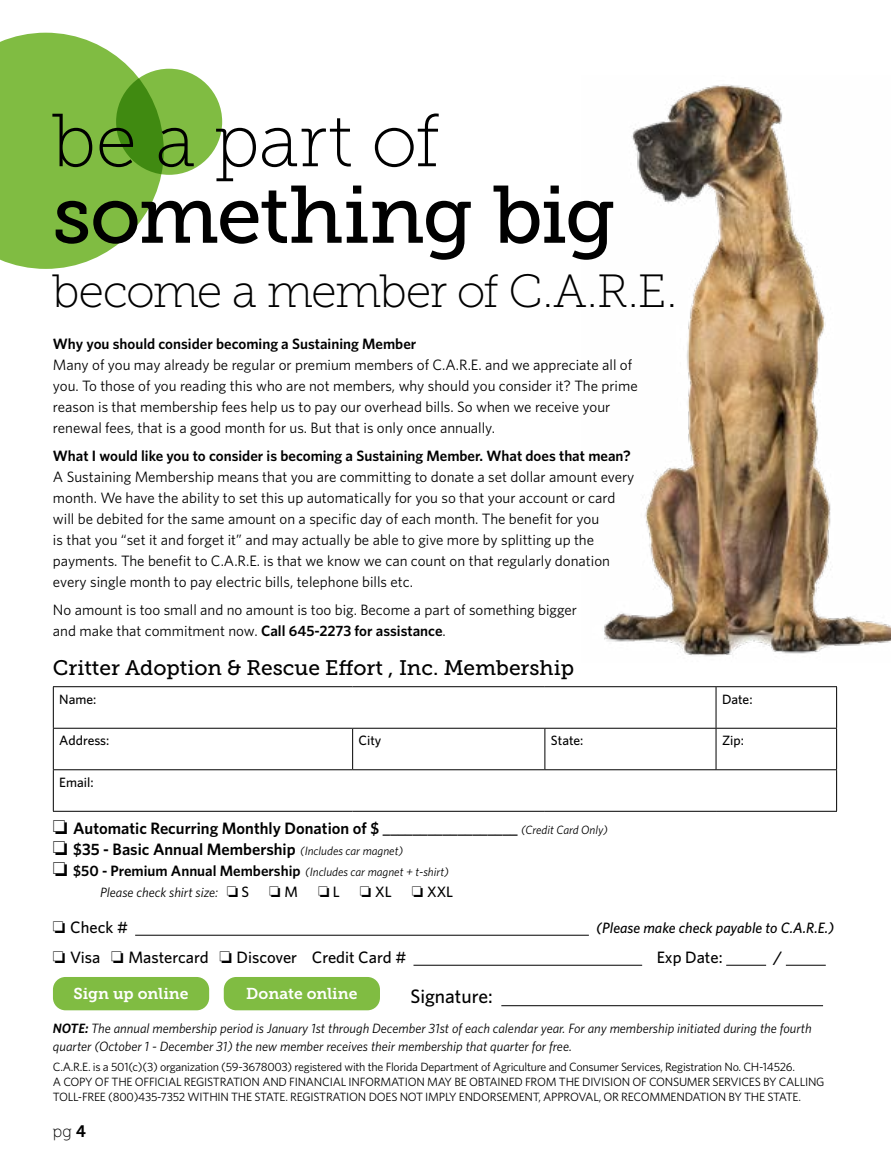
<style>
.page{position:relative;width:891px;height:1162px;background:#fff}
.page>*{position:absolute;margin:0;border:0;box-sizing:border-box;transform-origin:0 0}
.t1{font:81px "Museo Slab 500";letter-spacing:-.025em;color:#000}
.t2{font:75px "Museo Slab 100";letter-spacing:-.01em;color:#000}
.t3{font:46.5px "Museo Slab 100";letter-spacing:-.035em;color:#000}
.t4{font:21px "Museo Slab 500";color:#000}
.t5{font:500 19.5px "Whitney HTF";color:#000}
.t6{font:600 16.5px/21px "Whitney HTF";color:#000}
.t7{font:500 16.5px "Whitney HTF";color:#000}
.t8{font:16.5px "Museo 100";color:#000}
.t9{font:15.75px "Museo Slab 700";color:#fff}
.t10{font:15px/21px "Whitney HTF";color:#000}
.t11{font:600 15px "Whitney HTF";color:#000}
.t12{font:italic 500 15px "Whitney HTF";color:#000}
.t13{font:500 15px "Whitney HTF";color:#000}
.t14{font:italic 13.5px/18px "Whitney HTF";color:#000}
.t15{font:500 13.5px "Whitney HTF";color:#000}
.t16{font:12px/15px "Whitney HTF";letter-spacing:-.02em;color:#000}
.s1{font-weight:600}
.s2{font-weight:400;font-style:italic;font-size:12px}
.s3{font-weight:500;font-style:normal;font-size:15px}
.s4{font-family:"Museo 700"}
</style>
<div class="page">
<svg style="left:0;top:33px;width:162px;height:236px;background:#93c65e"></svg>
<svg style="left:116px;top:69px;width:106px;height:106px;background:#69aa30"></svg>
<hr style="left:53px;top:686px;width:300px;height:1px;background:#000">
<hr style="left:53px;top:687px;width:1px;height:41px;background:#000">
<hr style="left:353px;top:686px;width:192px;height:1px;background:#000">
<hr style="left:545px;top:686px;width:171px;height:1px;background:#000">
<hr style="left:716px;top:686px;width:121px;height:1px;background:#000">
<hr style="left:716px;top:687px;width:1px;height:41px;background:#000">
<hr style="left:836px;top:687px;width:1px;height:41px;background:#000">
<hr style="left:53px;top:728px;width:300px;height:1px;background:#000">
<hr style="left:53px;top:728px;width:1px;height:41px;background:#000">
<hr style="left:353px;top:728px;width:192px;height:1px;background:#000">
<hr style="left:352px;top:728px;width:1px;height:41px;background:#000">
<hr style="left:545px;top:728px;width:171px;height:1px;background:#000">
<hr style="left:545px;top:728px;width:1px;height:41px;background:#000">
<hr style="left:716px;top:728px;width:121px;height:1px;background:#000">
<hr style="left:716px;top:728px;width:1px;height:41px;background:#000">
<hr style="left:836px;top:728px;width:1px;height:41px;background:#000">
<hr style="left:53px;top:769px;width:300px;height:1px;background:#000">
<hr style="left:53px;top:770px;width:1px;height:41px;background:#000">
<hr style="left:353px;top:769px;width:192px;height:1px;background:#000">
<hr style="left:545px;top:769px;width:171px;height:1px;background:#000">
<hr style="left:716px;top:769px;width:121px;height:1px;background:#000">
<hr style="left:836px;top:770px;width:1px;height:41px;background:#000">
<hr style="left:53px;top:811px;width:300px;height:1px;background:#000">
<hr style="left:353px;top:811px;width:192px;height:1px;background:#000">
<hr style="left:545px;top:811px;width:171px;height:1px;background:#000">
<hr style="left:716px;top:811px;width:121px;height:1px;background:#000">
<hr style="left:135px;top:934px;width:454px;height:1px;background:#000">
<hr style="left:414px;top:964px;width:228px;height:1px;background:#000">
<hr style="left:726px;top:964px;width:40px;height:1px;background:#000">
<hr style="left:786px;top:964px;width:40px;height:1px;background:#000">
<hr style="left:501px;top:1005px;width:322px;height:1px;background:#000">
<div style="left:53px;top:977px;width:156px;height:33px;background:#80bc42;border-radius:13px"></div>
<div style="left:224px;top:977px;width:156px;height:33px;background:#80bc42;border-radius:13px"></div>
<img style="left:604px;top:84px;width:287px;height:572px">
<h2 class="t2" style="left:52px;top:100px;width:389px">be a part of</h2>
<h1 class="t1" style="left:52px;top:170px;width:565px">something big</h1>
<h3 class="t3" style="left:52px;top:266px;width:627px">become a member of C.A.R.E.</h3>
<p class="t11" style="left:53px;top:335px;width:365px">Why you should consider becoming a Sustaining Member</p>
<p class="t10" style="left:53px;top:354px;width:586px">Many of you may already be regular or premium members of C.A.R.E. and we appreciate all of you. To those of you reading this who are not members, why should you consider it? The prime reason is that membership fees help us to pay our overhead bills. So when we receive your renewal fees, that is a good month for us. But that is only once annually.</p>
<p class="t11" style="left:53px;top:446px;width:579px">What I would like you to consider is becoming a Sustaining Member. What does that mean?</p>
<p class="t10" style="left:53px;top:466px;width:583px">A Sustaining Membership means that you are committing to donate a set dollar amount every month. We have the ability to set this up automatically for you so that your account or card will be debited for the same amount on a specific day of each month. The benefit for you<br>is that you “set it and forget it” and may actually be able to give more by splitting up the payments. The benefit to C.A.R.E. is that we know we can count on that regularly donation every single month to pay electric bills, telephone bills etc.</p>
<p class="t10" style="left:53px;top:598px;width:526px">No amount is too small and no amount is too big. Become a part of something bigger and make that commitment now. <span class="s1">Call 645-2273 for assistance</span>.</p>
<h3 class="t4" style="left:53px;top:656px;width:523px">Critter Adoption &amp; Rescue Effort , Inc. Membership</h3>
<p class="t15" style="left:59px;top:690px;width:39px">Name:</p>
<p class="t15" style="left:722px;top:690px;width:32px">Date:</p>
<p class="t15" style="left:59px;top:732px;width:52px">Address:</p>
<p class="t15" style="left:359px;top:732px;width:24px">City</p>
<p class="t15" style="left:551px;top:732px;width:34px">State:</p>
<p class="t15" style="left:722px;top:732px;width:23px">Zip:</p>
<p class="t15" style="left:59px;top:773px;width:36px">Email:</p>
<p class="t6" style="left:53px;top:817px;width:556px">❏ Automatic Recurring Monthly Donation of $ __________________ <span class="s2">(Credit Card Only) </span>❏ $35 - Basic Annual Membership <span class="s2">(Includes car magnet)</span></p>
<p class="t11" style="left:53px;top:861px;width:397px">❏ $50 - Premium Annual Membership <span class="s2">(Includes car magnet + t-shirt)</span></p>
<p class="t14" style="left:100px;top:883px;width:151px">Please check shirt size: ❏ <span class="s3">S</span></p>
<p class="t13" style="left:269px;top:882px;width:31px">❏ M</p>
<p class="t13" style="left:318px;top:882px;width:23px">❏ L</p>
<p class="t13" style="left:360px;top:882px;width:34px">❏ XL</p>
<p class="t13" style="left:412px;top:882px;width:43px">❏ XXL</p>
<p class="t7" style="left:53px;top:917px;width:76px">❏ Check #</p>
<p class="t12" style="left:596px;top:919px;width:240px">(Please make check payable to C.A.R.E.)</p>
<p class="t7" style="left:53px;top:947px;width:355px">❏ Visa ❏ Mastercard ❏ Discover Credit Card #</p>
<p class="t7" style="left:657px;top:947px;width:67px">Exp Date:</p>
<p class="t7" style="left:773px;top:947px;width:10px">/</p>
<h3 class="t5" style="left:410px;top:984px;width:84px">Signature:</h3>
<p class="t14" style="left:53px;top:1019px;width:760px"><span class="s1">NOTE:</span> The annual membership period is January 1st through December 31st of each calendar year. For any membership initiated during the fourth quarter (October 1 - December 31) the new member receives their membership that quarter for free.</p>
<p class="t9" style="left:74px;top:984px;width:116px">Sign up online</p>
<p class="t9" style="left:246px;top:984px;width:113px">Donate online</p>
<p class="t16" style="left:53px;top:1058px;width:773px">C.A.R.E. is a 501(c)(3) organization (59-3678003) registered with the Florida Department of Agriculture and Consumer Services, Registration No. CH-14526.<br>A COPY OF THE OFFICIAL REGISTRATION AND FINANCIAL INFORMATION MAY BE OBTAINED FROM THE DIVISION OF CONSUMER SERVICES BY CALLING<br>TOLL-FREE (800)435-7352 WITHIN THE STATE. REGISTRATION DOES NOT IMPLY ENDORSEMENT, APPROVAL, OR RECOMMENDATION BY THE STATE.</p>
<p class="t8" style="left:53px;top:1122px;width:35px">pg <span class="s4">4</span></p>
</div>
